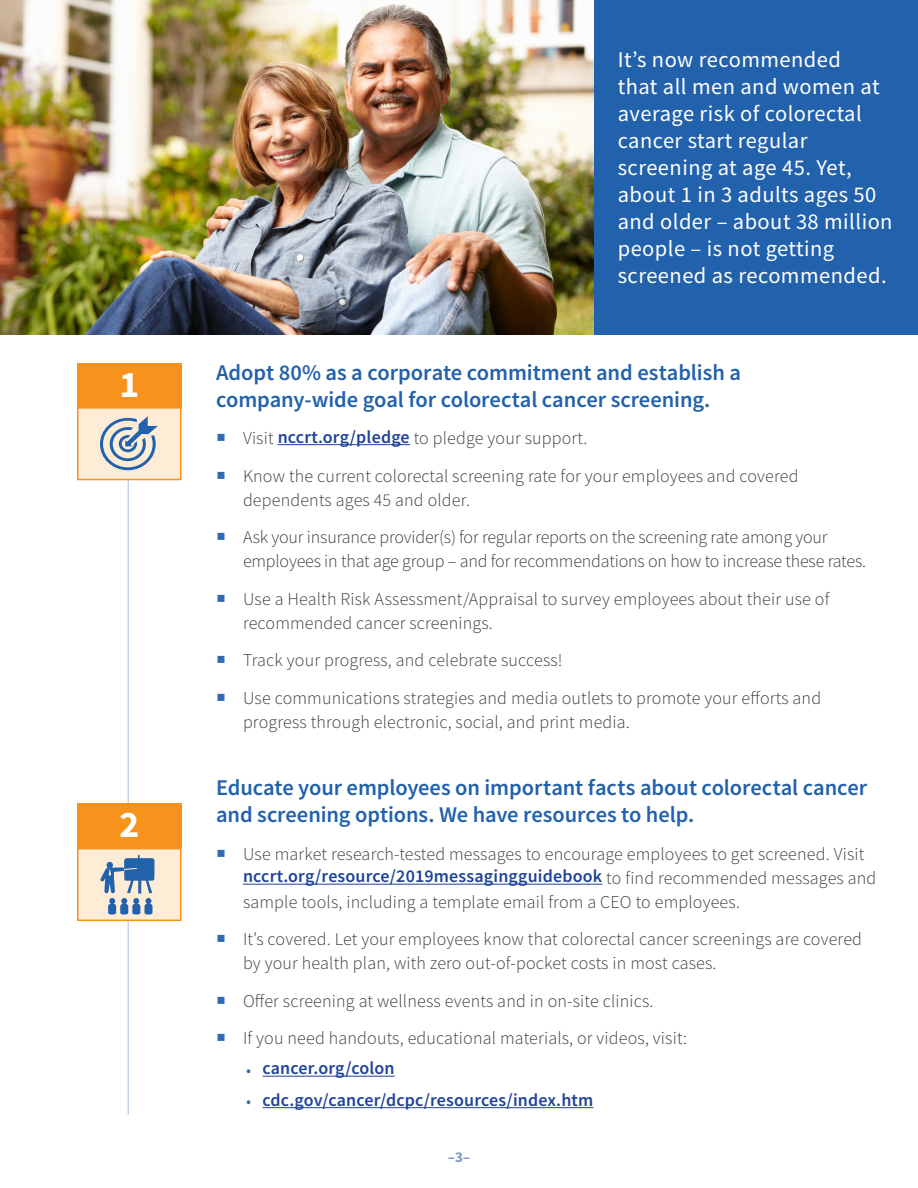
<style>
.page{position:relative;width:918px;height:1188px;background:#fff}
.page>*{position:absolute;margin:0;border:0;box-sizing:border-box;transform-origin:0 0}
.Boxed_Number{font:700 37.5px "Source Sans Pro";color:#fff}
.Heading_2{font:600 22.5px/27px "Source Sans Pro";letter-spacing:-.005em;color:#2261ac}
.Sidebar{font:22.5px/27px "Source Sans Pro";letter-spacing:.02em;color:#fff}
.t1{font:300 18px/24px "Source Sans Pro";letter-spacing:.01em;color:#3e3e3f}
.t2{font:300 18px/24px "Source Sans Pro";letter-spacing:-.01em;color:#3e3e3f}
.t3{font:600 18px "Source Sans Pro";letter-spacing:.01em;color:#1f429a}
.t4{font:700 15px "Source Sans Pro";color:#7f98cd}
.s1{font-weight:600;color:#1f429a}
.s2{font-weight:300;color:#316ab3}
</style>
<div class="page">
<div style="left:594px;top:0;width:324px;height:335px;background:#2261ac"></div>
<hr style="left:128px;top:422px;width:1px;height:693px;background:#c6d2ea">
<img style="left:0;top:0;width:594px;height:335px">
<hr style="left:278px;top:444px;width:132px;height:1px;background:#1f429a">
<hr style="left:243px;top:884px;width:359px;height:1px;background:#1f429a">
<hr style="left:262px;top:1076px;width:133px;height:1px;background:#1f429a">
<hr style="left:262px;top:1107px;width:331px;height:1px;background:#1f429a">
<div style="left:77px;top:407px;width:105px;height:73px;background:#feecd7;border:2px solid #f7931d"></div>
<div style="left:77px;top:363px;width:105px;height:44px;background:#f7931d"></div>
<div style="left:77px;top:848px;width:105px;height:73px;background:#feecd7;border:2px solid #f7931d"></div>
<div style="left:77px;top:804px;width:105px;height:44px;background:#f7931d"></div>
<svg style="left:100px;top:416px;width:58px;height:54px"></svg>
<svg style="left:100px;top:855px;width:54px;height:60px"></svg>
<p class="Boxed_Number" style="left:119px;top:359px;width:21px">1</p>
<p class="Boxed_Number" style="left:119px;top:799px;width:21px">2</p>
<p class="Sidebar" style="left:618px;top:46px;width:276px">It’s now recommended<br>that all men and women at average risk of colorectal cancer start regular screening at age 45. Yet, about 1 in 3 adults ages 50 and older – about 38 million people – is not getting screened as recommended.</p>
<p class="Heading_2" style="left:216px;top:359px;width:527px">Adopt 80% as a corporate commitment and establish a company-wide goal for colorectal cancer screening.</p>
<p class="t1" style="left:243px;top:426px;width:346px">Visit <span class="s1">nccrt.org/pledge</span> to pledge your support.</p>
<p class="t1" style="left:243px;top:464px;width:557px">Know the current colorectal screening rate for your employees and covered dependents ages 45 and older.</p>
<p class="t2" style="left:243px;top:525px;width:625px">Ask your insurance provider(s) for regular reports on the screening rate among your employees in that age group – and for recommendations on how to increase these rates.</p>
<p class="t1" style="left:243px;top:587px;width:588px">Use a Health Risk Assessment/Appraisal to survey employees about their use of recommended cancer screenings.</p>
<p class="t1" style="left:243px;top:648px;width:321px">Track your progress, and celebrate success!</p>
<p class="t1" style="left:243px;top:686px;width:580px">Use communications strategies and media outlets to promote your efforts and progress through electronic, social, and print media.</p>
<p class="Heading_2" style="left:216px;top:774px;width:653px">Educate your employees on important facts about colorectal cancer and screening options. We have resources to help.</p>
<p class="t1" style="left:243px;top:843px;width:635px;line-height:22.5px">Use market research-tested messages to encourage employees to get screened. Visit <span class="s1">nccrt.org/resource/2019messagingguidebook</span> to find recommended messages and</p>
<p class="t1" style="left:243px;top:890px;width:498px">sample tools, including a template email from a CEO to employees.</p>
<p class="t1" style="left:243px;top:927px;width:621px">It’s covered. Let your employees know that colorectal cancer screenings are covered by your health plan, with zero out-of-pocket costs in most cases.</p>
<p class="t1" style="left:243px;top:989px;width:412px">Offer screening at wellness events and in on-site clinics.</p>
<p class="t1" style="left:243px;top:1026px;width:446px">If you need handouts, educational materials, or videos, visit:</p>
<p class="t3" style="left:246px;top:1057px;width:150px"><span class="s2">•</span> cancer.org/colon</p>
<p class="t3" style="left:246px;top:1088px;width:349px"><span class="s2">•</span> cdc.gov/cancer/dcpc/resources/index.htm</p>
<p class="t4" style="left:448px;top:1147px;width:24px">–3–</p>
</div>
